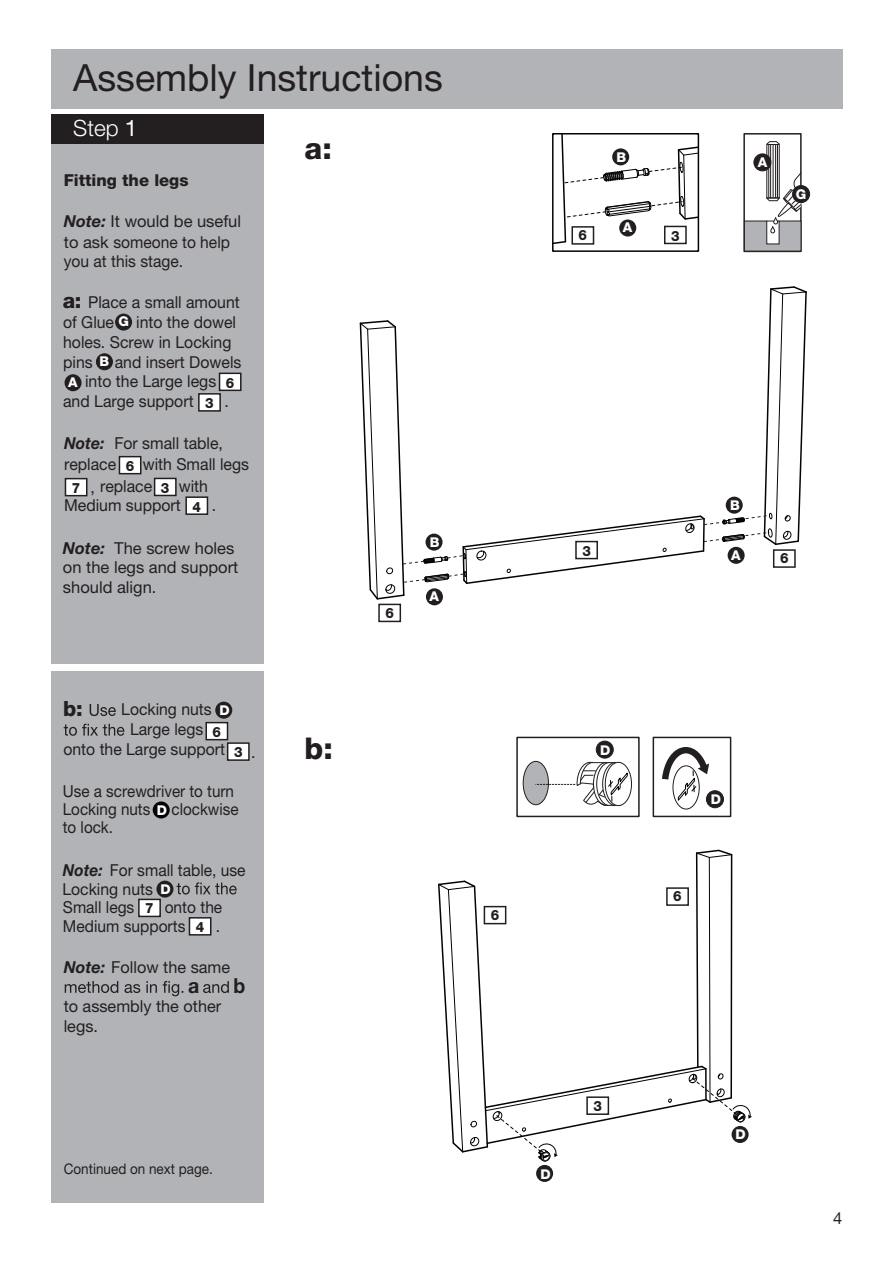
<style>
.page{position:relative;width:893px;height:1262px;background:#fff}
.page>*{position:absolute;margin:0;border:0;box-sizing:border-box;transform-origin:0 0}
.t1{font:37.5px "Helvetica Neue LT Std";color:#231f20}
.t2{font:800 30px "Helvetica Neue LT Std";color:#231f20}
.t3{font:300 22.5px "Helvetica Neue LT Std";color:#fff}
.t4{font:800 21px "Helvetica Neue LT Std";color:#231f20}
.t5{font:700 20.7px "Helvetica Neue LT Std";color:#231f20;scale:.94 1}
.t6{font:16.5px/19.8px "Helvetica Neue LT Std";color:#231f20;scale:.96 1}
.t7{font:16.5px/19.8px "Helvetica Neue LT Std";color:#231f20}
.t8{font:16.5px/18.6px "Helvetica Neue LT Std";color:#231f20;scale:.94 1}
.t9{font:16.5px "Helvetica Neue LT Std";color:#231f20;scale:.95 1}
.t10{font:16.5px/18.3px "Helvetica Neue LT Std";color:#231f20;scale:.92 1}
.t11{font:800 16.5px "Helvetica Neue LT Std";color:#231f20}
.t12{font:14.55px "Helvetica Neue LT Std";color:#231f20;scale:.93 1}
.t13{font:800 14.25px "Helvetica Neue LT Std";color:#231f20;scale:.95 1}
.t14{font:800 13.5px "Helvetica Neue LT Std";color:#fff}
.s1{font-weight:400}
.s2{font-weight:700;font-style:italic}
.s3{font-weight:800;font-size:21px}
</style>
<div class="page">
<div style="left:51px;top:139px;width:213px;height:1063px;background:#b2b3b7"></div>
<div style="left:51px;top:115px;width:213px;height:29px;background:#231f20"></div>
<div style="left:51px;top:50px;width:791px;height:59px;background:#b2b3b7"></div>
<div style="left:552px;top:133px;width:147px;height:119px;border:2px solid #030303"></div>
<svg style="left:359px;top:286px;width:448px;height:315px"></svg>
<svg style="left:90px;top:704px;width:26px;height:12px"></svg>
<svg style="left:64px;top:723px;width:60px;height:13px"></svg>
<div style="left:215px;top:701px;width:17px;height:17px;background:#231f20;border-radius:50%"></div>
<div style="left:205px;top:722px;width:23px;height:18px;background:#fff;border:2px solid #231f20"></div>
<div style="left:227px;top:742px;width:23px;height:19px;background:#fff;border:2px solid #231f20"></div>
<svg style="left:65px;top:981px;width:164px;height:15px"></svg>
<div style="left:378px;top:603px;width:23px;height:19px;background:#fff;border:2px solid #231f20"></div>
<div style="left:773px;top:549px;width:22px;height:19px;background:#fff;border:2px solid #231f20"></div>
<div style="left:425px;top:533px;width:17px;height:17px;background:#231f20;border-radius:50%"></div>
<div style="left:725px;top:496px;width:17px;height:17px;background:#231f20;border-radius:50%"></div>
<div style="left:426px;top:588px;width:17px;height:17px;background:#231f20;border-radius:50%"></div>
<div style="left:727px;top:547px;width:17px;height:17px;background:#231f20;border-radius:50%"></div>
<div style="left:575px;top:541px;width:23px;height:18px;background:#fff;border:2px solid #231f20"></div>
<div style="left:536px;top:1164px;width:17px;height:17px;background:#231f20;border-radius:50%"></div>
<svg style="left:552px;top:133px;width:148px;height:112px"></svg>
<div style="left:96px;top:353px;width:17px;height:17px;background:#231f20;border-radius:50%"></div>
<div style="left:115px;top:313px;width:17px;height:17px;background:#231f20;border-radius:50%"></div>
<div style="left:219px;top:372px;width:22px;height:19px;background:#fff;border:2px solid #231f20"></div>
<div style="left:198px;top:393px;width:23px;height:18px;background:#fff;border:2px solid #231f20"></div>
<div style="left:65px;top:374px;width:17px;height:17px;background:#231f20;border-radius:50%"></div>
<div style="left:119px;top:456px;width:22px;height:18px;background:#fff;border:2px solid #231f20"></div>
<div style="left:65px;top:478px;width:22px;height:18px;background:#fff;border:2px solid #231f20"></div>
<div style="left:185px;top:496px;width:23px;height:19px;background:#fff;border:2px solid #231f20"></div>
<div style="left:154px;top:478px;width:23px;height:18px;background:#fff;border:2px solid #231f20"></div>
<svg style="left:177px;top:882px;width:60px;height:12px"></svg>
<div style="left:189px;top:917px;width:22px;height:18px;background:#fff;border:2px solid #231f20"></div>
<div style="left:156px;top:880px;width:17px;height:17px;background:#231f20;border-radius:50%"></div>
<div style="left:138px;top:898px;width:23px;height:19px;background:#fff;border:2px solid #231f20"></div>
<div style="left:45px;top:664px;width:233px;height:7px;background:#fff"></div>
<div style="left:153px;top:801px;width:17px;height:17px;background:#030303;border-radius:50%"></div>
<div style="left:743px;top:133px;width:58px;height:119px;background:#fff;border:2px solid #231f20"></div>
<svg style="left:743px;top:141px;width:59px;height:111px"></svg>
<div style="left:792px;top:186px;width:17px;height:17px;background:#231f20;border-radius:50%"></div>
<div style="left:792px;top:185px;width:18px;height:18px;border:1px solid #231f20;border-radius:50%"></div>
<div style="left:596px;top:741px;width:17px;height:17px;background:#231f20;border-radius:50%"></div>
<div style="left:596px;top:740px;width:17px;height:18px;border:1px solid #231f20;border-radius:50%"></div>
<div style="left:516px;top:736px;width:123px;height:81px;border:2px solid #231f20"></div>
<div style="left:523px;top:761px;width:25px;height:43px;background:#b2b3b7;border-radius:50%"></div>
<div style="left:523px;top:761px;width:26px;height:44px;border:1px solid #231f20;border-radius:50%"></div>
<div style="left:605px;top:762px;width:27px;height:44px;border:1px solid #231f20;border-radius:50%"></div>
<svg style="left:536px;top:761px;width:92px;height:45px"></svg>
<div style="left:706px;top:790px;width:17px;height:17px;background:#231f20;border-radius:50%"></div>
<div style="left:706px;top:790px;width:17px;height:18px;border:1px solid #231f20;border-radius:50%"></div>
<svg style="left:673px;top:766px;width:26px;height:43px"></svg>
<div style="left:672px;top:765px;width:27px;height:44px;border:1px solid #231f20;border-radius:50%"></div>
<div style="left:652px;top:736px;width:79px;height:81px;border:2px solid #231f20"></div>
<svg style="left:662px;top:747px;width:47px;height:55px"></svg>
<svg style="left:438px;top:849px;width:314px;height:312px"></svg>
<h1 class="t1" style="left:73px;top:56px;width:371px">Assembly Instructions</h1>
<h3 class="t3" style="left:73px;top:115px;width:66px">Step <span class="s1">1</span></h3>
<p class="t11" style="left:64px;top:170px;width:126px">Fitting the legs</p>
<h2 class="t2" style="left:304px;top:130px;width:29px">a:</h2>
<p class="t7" style="left:64px;top:211px;width:179px;line-height:20.4px"><span class="s2">Note:</span> It would be useful to ask someone to help</p>
<p class="t8" style="left:64px;top:251px;width:128px">you at this stage.</p>
<p class="t6" style="left:63px;top:292px;width:186px"><span class="s3">a</span> Place a small amount</p>
<p class="t4" style="left:75px;top:288px;width:8px">:</p>
<p class="t6" style="left:63px;top:312px;width:55px">of Glue</p>
<p class="t6" style="left:63px;top:312px;width:182px;text-indent:73px">into the dowel holes. Screw in Locking pins</p>
<p class="t14" style="left:118px;top:313px;width:12px">G</p>
<p class="t6" style="left:115px;top:351px;width:133px">and insert Dowels</p>
<p class="t6" style="left:85px;top:371px;width:138px">into the Large legs</p>
<p class="t6" style="left:63px;top:391px;width:137px">and Large support</p>
<p class="t6" style="left:224px;top:391px;width:6px">.</p>
<p class="t14" style="left:100px;top:353px;width:11px">B</p>
<p class="t14" style="left:68px;top:374px;width:11px">A</p>
<p class="t13" style="left:226px;top:374px;width:10px">6</p>
<p class="t13" style="left:205px;top:394px;width:10px">3</p>
<p class="t6" style="left:64px;top:432px;width:167px;line-height:21.3px"><span class="s2">Note:</span> For small table, replace</p>
<p class="t6" style="left:143px;top:454px;width:112px">with Small legs</p>
<p class="t6" style="left:64px;top:495px;width:123px">Medium support</p>
<p class="t6" style="left:212px;top:495px;width:6px">.</p>
<p class="t13" style="left:126px;top:457px;width:10px">6</p>
<p class="t6" style="left:91px;top:476px;width:66px">, replace</p>
<p class="t6" style="left:179px;top:476px;width:32px">with</p>
<p class="t13" style="left:161px;top:479px;width:10px">3</p>
<p class="t13" style="left:72px;top:479px;width:10px">7</p>
<p class="t13" style="left:192px;top:498px;width:10px">4</p>
<p class="t7" style="left:63px;top:537px;width:177px"><span class="s2">Note:</span> The screw holes on the legs and support should align.</p>
<p class="t4" style="left:63px;top:696px;width:21px">b:</p>
<p class="t9" style="left:63px;top:739px;width:172px">onto the Large support</p>
<p class="t9" style="left:121px;top:699px;width:97px">Locking nuts</p>
<p class="t14" style="left:220px;top:702px;width:12px">D</p>
<p class="t13" style="left:212px;top:723px;width:10px">6</p>
<p class="t9" style="left:130px;top:719px;width:79px">Large legs</p>
<p class="t13" style="left:234px;top:743px;width:10px">3</p>
<p class="t9" style="left:251px;top:742px;width:6px">.</p>
<p class="t10" style="left:63px;top:781px;width:188px">Use a screwdriver to turn<br>Locking nuts</p>
<p class="t10" style="left:171px;top:800px;width:74px">clockwise</p>
<p class="t14" style="left:157px;top:802px;width:12px">D</p>
<p class="t10" style="left:63px;top:818px;width:56px">to lock.</p>
<p class="t8" style="left:63px;top:860px;width:196px"><span class="s2">Note:</span> For small table, use</p>
<p class="t8" style="left:63px;top:897px;width:77px">Small legs</p>
<p class="t9" style="left:62px;top:879px;width:97px">Locking nuts</p>
<p class="t14" style="left:160px;top:881px;width:12px">D</p>
<p class="t8" style="left:63px;top:897px;width:171px;text-indent:102px">onto the<br>Medium supports</p>
<p class="t13" style="left:145px;top:900px;width:10px">7</p>
<p class="t13" style="left:196px;top:918px;width:10px">4</p>
<p class="t8" style="left:216px;top:916px;width:6px">.</p>
<p class="t7" style="left:64px;top:957px;width:168px"><span class="s2">Note:</span> Follow the same</p>
<p class="t7" style="left:64px;top:996px;width:159px">to assembly the other legs.</p>
<p class="t5" style="left:188px;top:972px;width:13px">a</p>
<p class="t5" style="left:234px;top:973px;width:14px">b</p>
<p class="t12" style="left:64px;top:1159px;width:162px">Continued on next page.</p>
<h2 class="t2" style="left:304px;top:730px;width:30px">b:</h2>
<p class="t13" style="left:385px;top:604px;width:10px">6</p>
<p class="t14" style="left:430px;top:534px;width:11px">B</p>
<p class="t14" style="left:429px;top:588px;width:11px">A</p>
<p class="t14" style="left:616px;top:149px;width:11px">B</p>
<p class="t14" style="left:623px;top:219px;width:11px">A</p>
<p class="t13" style="left:578px;top:226px;width:10px">6</p>
<p class="t13" style="left:671px;top:227px;width:10px">3</p>
<p class="t14" style="left:758px;top:154px;width:11px">A</p>
<p class="t14" style="left:795px;top:186px;width:12px">G</p>
<p class="t13" style="left:582px;top:542px;width:10px">3</p>
<p class="t14" style="left:730px;top:497px;width:11px">B</p>
<p class="t14" style="left:731px;top:547px;width:11px">A</p>
<p class="t13" style="left:780px;top:549px;width:10px">6</p>
<p class="t13" style="left:491px;top:906px;width:10px">6</p>
<p class="t14" style="left:600px;top:742px;width:12px">D</p>
<p class="t14" style="left:710px;top:791px;width:12px">D</p>
<p class="t13" style="left:673px;top:887px;width:10px">6</p>
<p class="t14" style="left:540px;top:1165px;width:12px">D</p>
<p class="t13" style="left:593px;top:1097px;width:10px">3</p>
<p class="t14" style="left:735px;top:1126px;width:12px">D</p>
<p class="t7" style="left:833px;top:1208px;width:11px">4</p>
</div>
